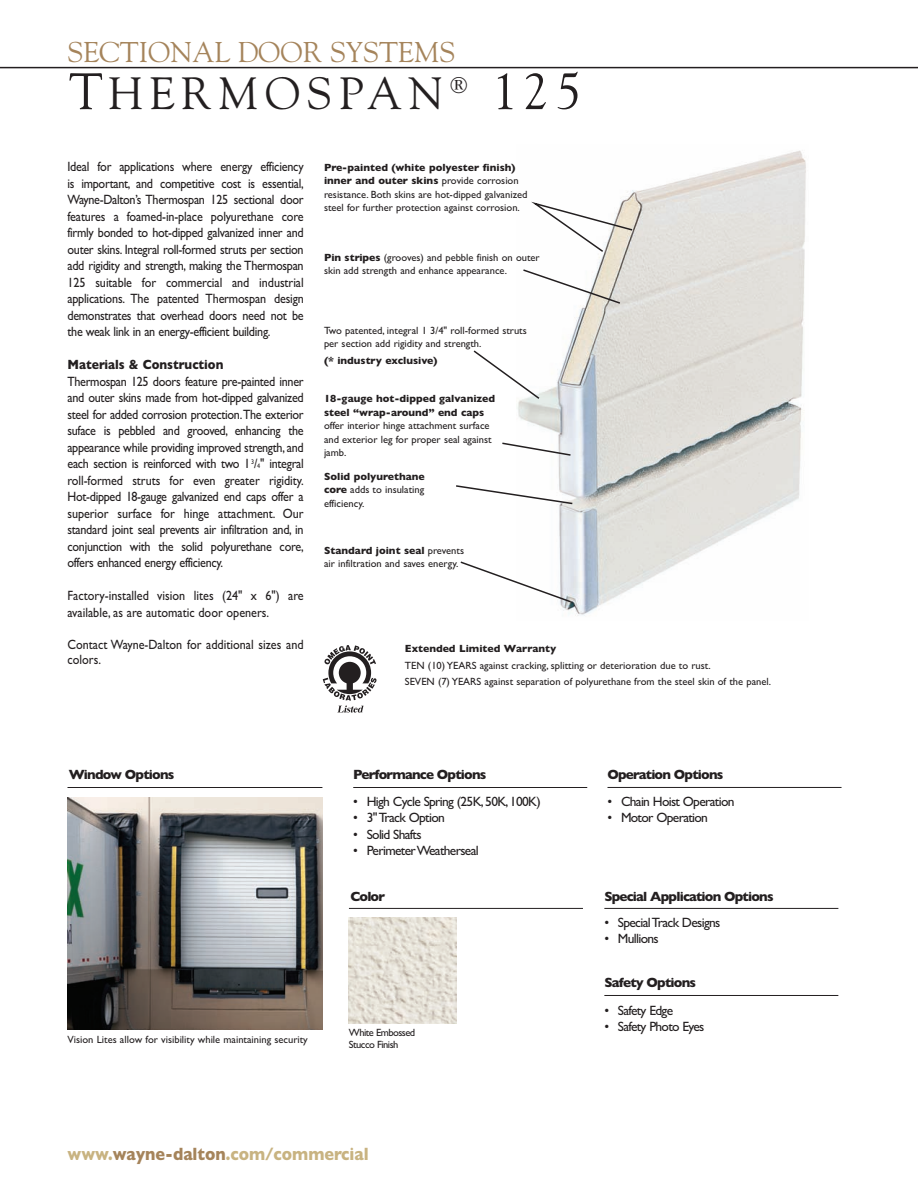
<style>
.page{position:relative;width:918px;height:1188px;background:#fff}
.page>*{position:absolute;margin:0;border:0;box-sizing:border-box;transform-origin:0 0}
.t1{font:51px "Goudy";color:#231f20}
.t2{font:45px "Goudy";letter-spacing:.15em;color:#231f20}
.t3{font:28.5px "Goudy";color:#a5845b}
.t4{font:700 18px "Gill Sans";color:#c8b381;scale:.9 1}
.t5{font:13.5px/16.5px "Gill Sans";letter-spacing:-.025em;color:#231f20;text-align:justify;scale:.9 1}
.t6{font:13.5px "Gill Sans";letter-spacing:-.05em;color:#231f20}
.t7{font:13.5px/16.5px "Gill Sans";color:#231f20;scale:.9 1}
.t8{font:700 13.5px "Gill Sans";letter-spacing:-.06em;color:#231f20}
.t9{font:700 13.5px "Gill Sans";color:#231f20;scale:.9 1}
.t10{font:10.5px/13.5px "Gill Sans";color:#231f20}
.t11{font:700 10.5px/13.5px "Gill Sans";color:#231f20}
.t12{font:10.5px/12px "Gill Sans";letter-spacing:-.05em;color:#231f20}
.s1{font-size:51px}
.s2{font-size:6.75px}
.s3{font-weight:700}
.s4{color:#a5845b}
</style>
<div class="page">
<hr style="left:0;top:67px;width:918px;height:1px;background:#231f20">
<img style="left:517px;top:150px;width:289px;height:466px">
<svg style="left:522px;top:268px;width:100px;height:37px"></svg>
<svg style="left:473px;top:349px;width:68px;height:51px"></svg>
<svg style="left:502px;top:442px;width:70px;height:15px"></svg>
<svg style="left:456px;top:484px;width:118px;height:21px"></svg>
<svg style="left:527px;top:200px;width:107px;height:53px"></svg>
<svg style="left:460px;top:560px;width:112px;height:44px"></svg>
<img style="left:68px;top:798px;width:255px;height:232px">
<svg style="left:323px;top:645px;width:53px;height:68px"></svg>
<hr style="left:68px;top:787px;width:254px;height:1px;background:#231f20">
<hr style="left:608px;top:787px;width:234px;height:1px;background:#231f20">
<hr style="left:604px;top:995px;width:234px;height:1px;background:#231f20">
<hr style="left:353px;top:787px;width:234px;height:1px;background:#231f20">
<hr style="left:604px;top:908px;width:234px;height:1px;background:#231f20">
<img style="left:349px;top:917px;width:108px;height:107px">
<hr style="left:349px;top:908px;width:234px;height:1px;background:#231f20">
<h3 class="t3" style="left:68px;top:35px;width:389px">SECTIONAL DOOR SYSTEMS</h3>
<h2 class="t2" style="left:69px;top:67px;width:400px"><span class="s1">T</span>HERMOSPAN<sup>®</sup></h2>
<h1 class="t1" style="left:492px;top:62px;width:91px">125</h1>
<p class="t5" style="left:68px;top:158px;width:264px">Ideal for applications where energy efficiency is important, and competitive cost is essential, Wayne-Dalton’s Thermospan 125 sectional door features a foamed-in-place polyurethane core firmly bonded to hot-dipped galvanized inner and outer skins. Integral roll-formed struts per section add rigidity and strength, making the Thermospan 125 suitable for commercial and industrial applications. The patented Thermospan design demonstrates that overhead doors need not be the weak link in an energy-efficient building.</p>
<p class="t9" style="left:68px;top:357px;width:175px">Materials &amp; Construction</p>
<p class="t5" style="left:68px;top:373px;width:264px">Thermospan 125 doors feature pre-painted inner and outer skins made from hot-dipped galvanized steel for added corrosion protection.The exterior suface is pebbled and grooved, enhancing the appearance while providing improved strength, and each section is reinforced with two 1 <sup>3</sup>/<span class="s2">4</span>" integral roll-formed struts for even greater rigidity.<br>Hot-dipped 18-gauge galvanized end caps offer a superior surface for hinge attachment. Our standard joint seal prevents air infiltration and, in conjunction with the solid polyurethane core, offers enhanced energy efficiency.</p>
<p class="t7" style="left:68px;top:587px;width:264px">Factory-installed vision lites (24" x 6") are available, as are automatic door openers.</p>
<p class="t7" style="left:68px;top:636px;width:264px;line-height:15.6px">Contact Wayne-Dalton for additional sizes and colors.</p>
<p class="t10" style="left:324px;top:160px;width:205px"><span class="s3">Pre-painted (white polyester finish) inner and outer skins</span> provide corrosion resistance. Both skins are hot-dipped galvanized steel for further protection against corrosion.</p>
<p class="t10" style="left:324px;top:250px;width:217px"><span class="s3">Pin stripes</span> (grooves) and pebble finish on outer skin add strength and enhance appearance.</p>
<p class="t10" style="left:324px;top:323px;width:204px">Two patented, integral 1 3/4" roll-formed struts per section add rigidity and strength.</p>
<p class="t11" style="left:324px;top:353px;width:115px">(* industry exclusive)</p>
<p class="t11" style="left:324px;top:392px;width:173px">18-gauge hot-dipped galvanized steel “wrap-around” end caps</p>
<p class="t10" style="left:324px;top:419px;width:169px">offer interior hinge attachment surface and exterior leg for proper seal against jamb.</p>
<p class="t10" style="left:324px;top:469px;width:102px;text-align:justify"><span class="s3">Solid polyurethane core</span> adds to insulating efficiency.</p>
<p class="t10" style="left:324px;top:543px;width:142px"><span class="s3">Standard joint seal</span> prevents air infiltration and saves energy.</p>
<p class="t11" style="left:405px;top:642px;width:153px">Extended Limited Warranty</p>
<p class="t10" style="left:405px;top:657px;width:368px;line-height:16.5px">TEN (10) YEARS against cracking, splitting or deterioration due to rust.<br>SEVEN (7) YEARS against separation of polyurethane from the steel skin of the panel.</p>
<p class="t8" style="left:353px;top:766px;width:135px">Performance Options</p>
<p class="t8" style="left:69px;top:766px;width:107px">Window Options</p>
<p class="t8" style="left:608px;top:766px;width:117px">Operation Options</p>
<p class="t6" style="left:353px;top:793px;width:189px">• High Cycle Spring (25K, 50K, 100K)</p>
<p class="t6" style="left:353px;top:810px;width:93px">• 3"Track Option</p>
<p class="t6" style="left:353px;top:826px;width:70px">• Solid Shafts</p>
<p class="t6" style="left:353px;top:843px;width:127px">• PerimeterWeatherseal</p>
<p class="t8" style="left:350px;top:888px;width:36px">Color</p>
<p class="t10" style="left:68px;top:1033px;width:242px">Vision Lites allow for visibility while maintaining security</p>
<p class="t12" style="left:349px;top:1026px;width:68px">White Embossed<br>Stucco Finish</p>
<h3 class="t4" style="left:68px;top:1143px;width:336px">www.<span class="s4">wayne-dalton</span>.com/commercial</h3>
<p class="t6" style="left:608px;top:793px;width:129px">• Chain Hoist Operation</p>
<p class="t6" style="left:608px;top:810px;width:102px">• Motor Operation</p>
<p class="t8" style="left:604px;top:888px;width:171px">Special Application Options</p>
<p class="t6" style="left:604px;top:914px;width:117px">• SpecialTrack Designs</p>
<p class="t6" style="left:604px;top:931px;width:56px">• Mullions</p>
<p class="t8" style="left:604px;top:974px;width:93px">Safety Options</p>
<p class="t6" style="left:604px;top:1002px;width:70px">• Safety Edge</p>
<p class="t6" style="left:604px;top:1019px;width:102px">• Safety Photo Eyes</p>
</div>
